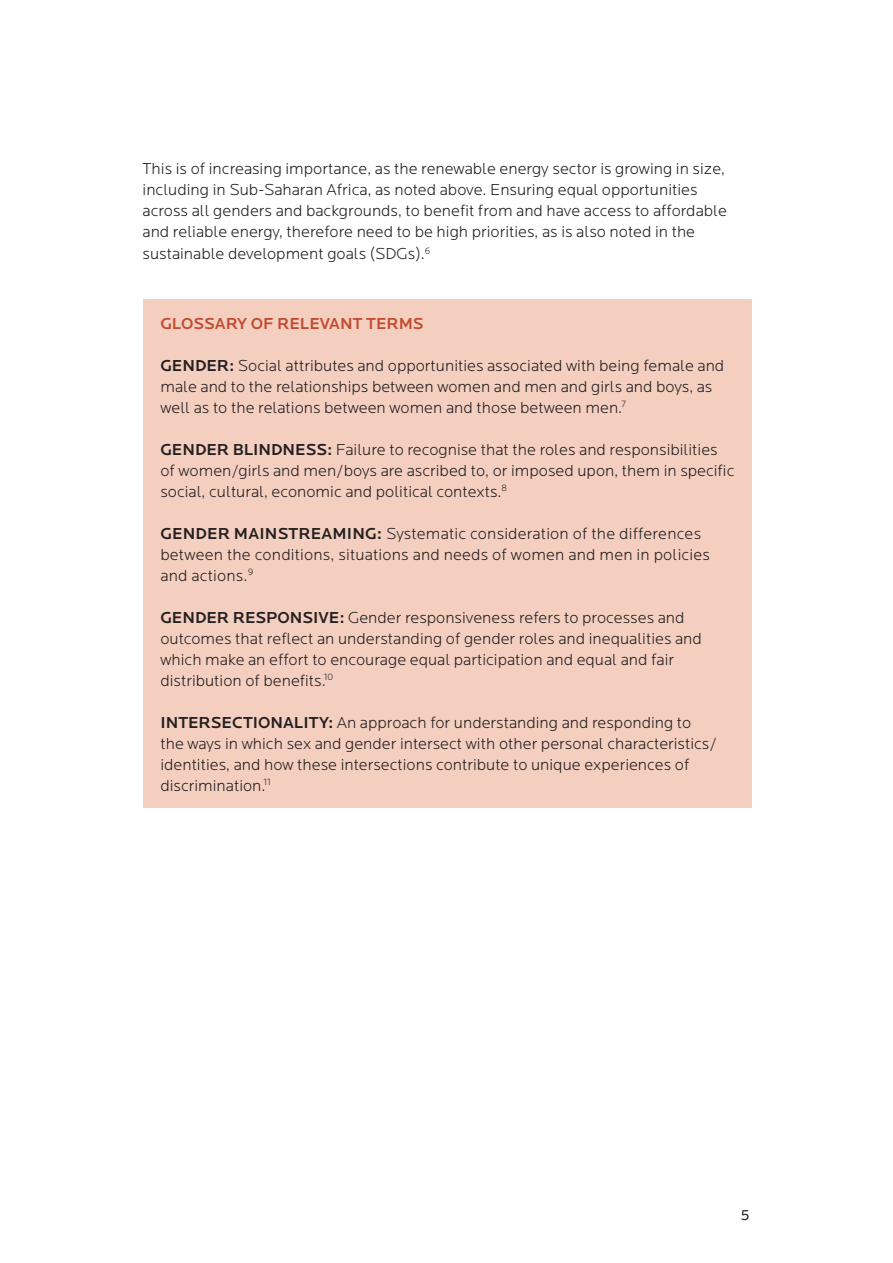
<style>
.page{position:relative;width:893px;height:1263px;background:#fff}
.page>*{position:absolute;margin:0;border:0;box-sizing:border-box;transform-origin:0 0}
.Footnote_text{font:300 16.5px/21px "Locator";color:#231f20}
.Comment_Text{font:300 16.5px/21.1px "Locator";color:#231f20}
.Footnote_text-2{font:500 16.5px "Locator";color:#c14b30}
.t1{font:15px "Locator";color:#231f20}
.s1{font-weight:500}
</style>
<div class="page">
<div style="left:143px;top:299px;width:608px;height:509px;background:#f4cfc0"></div>
<p class="Comment_Text" style="left:143px;top:159px;width:586px">This is of increasing importance, as the renewable energy sector is growing in size, including in Sub-Saharan Africa, as noted above. Ensuring equal opportunities across all genders and backgrounds, to benefit from and have access to affordable and reliable energy, therefore need to be high priorities, as is also noted in the sustainable development goals (SDGs).<sup>6</sup></p>
<p class="Footnote_text-2" style="left:160px;top:314px;width:265px">GLOSSARY OF RELEVANT TERMS</p>
<p class="Footnote_text" style="left:160px;top:355px;width:565px"><span class="s1">GENDER:</span> Social attributes and opportunities associated with being female and male and to the relationships between women and men and girls and boys, as well as to the relations between women and those between men.<sup>7</sup></p>
<p class="Footnote_text" style="left:160px;top:439px;width:575px"><span class="s1">GENDER BLINDNESS:</span> Failure to recognise that the roles and responsibilities of women/girls and men/boys are ascribed to, or imposed upon, them in specific social, cultural, economic and political contexts.<sup>8</sup></p>
<p class="Footnote_text" style="left:160px;top:523px;width:551px"><span class="s1">GENDER MAINSTREAMING:</span> Systematic consideration of the differences between the conditions, situations and needs of women and men in policies and actions.<sup>9</sup></p>
<p class="Footnote_text" style="left:160px;top:607px;width:543px"><span class="s1">GENDER RESPONSIVE:</span> Gender responsiveness refers to processes and outcomes that reflect an understanding of gender roles and inequalities and which make an effort to encourage equal participation and equal and fair distribution of benefits.<sup>10</sup></p>
<p class="Footnote_text" style="left:160px;top:712px;width:558px"><span class="s1">INTERSECTIONALITY:</span> An approach for understanding and responding to the ways in which sex and gender intersect with other personal characteristics/ identities, and how these intersections contribute to unique experiences of discrimination.<sup>11</sup></p>
<p class="t1" style="left:740px;top:1207px;width:11px">5</p>
</div>
